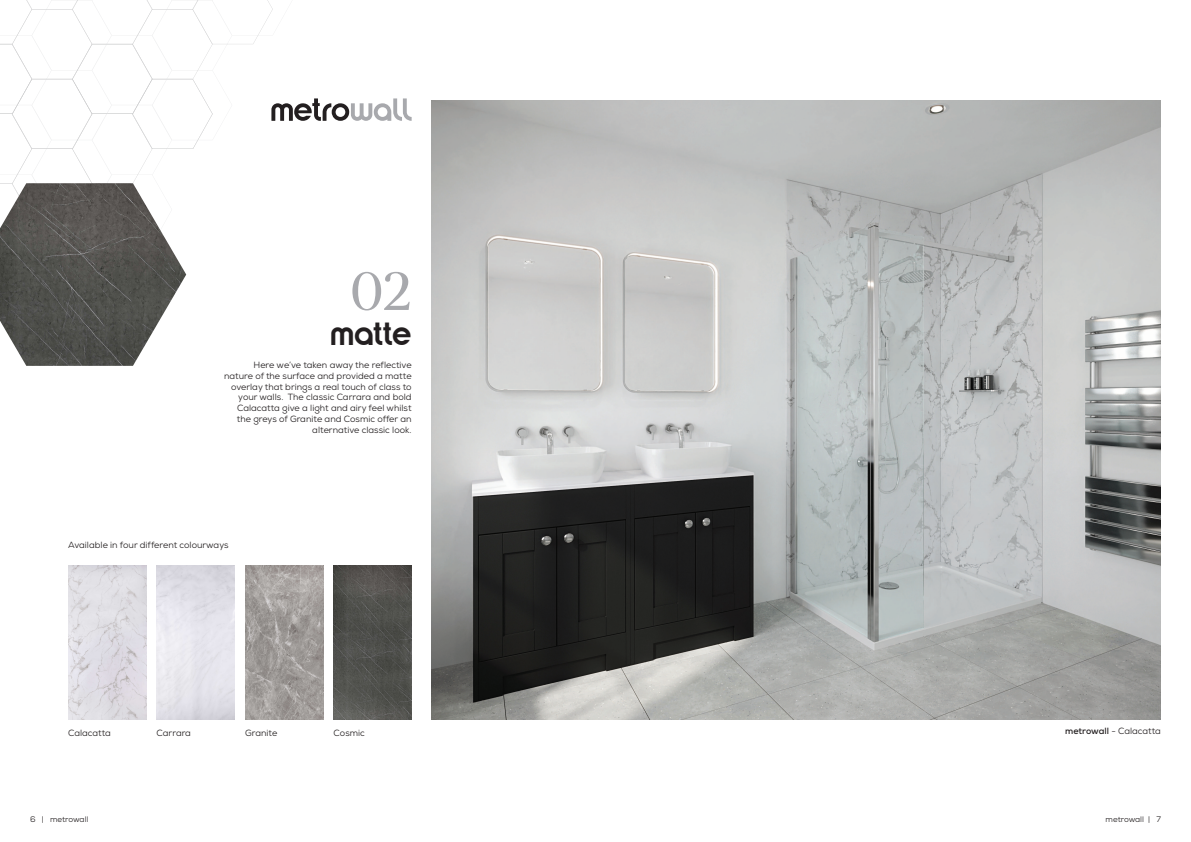
<style>
.page{position:relative;width:1191px;height:842px;background:#fff}
.page>*{position:absolute;margin:0;border:0;box-sizing:border-box;transform-origin:0 0}
.t1{font:500 53.7px "MADE Mirage";color:#a8a9ad}
.t2{font:700 27.6px "Yaro Rg";letter-spacing:-.03em;color:#231f20}
.t3{font:9px/10.8px "Nexa";color:#231f20;text-align:right}
.t4{font:8px "Nexa";letter-spacing:-.005em;color:#231f20}
.s1{font-weight:700}
</style>
<div class="page">
<img style="left:431px;top:100px;width:730px;height:619px">
<img style="left:68px;top:565px;width:78px;height:154px">
<img style="left:245px;top:565px;width:78px;height:154px">
<img style="left:334px;top:565px;width:77px;height:154px">
<svg style="left:0;top:0;width:411px;height:183px"></svg>
<img style="left:0;top:183px;width:186px;height:183px">
<h1 class="t1" style="left:351px;top:257px;width:62px">02</h1>
<h2 class="t2" style="left:330px;top:324px;width:83px">MATTE</h2>
<p class="t3" style="left:224px;top:361px;width:189px">Here we’ve taken away the reflective nature of the surface and provided a matte overlay that brings a real touch of class to your walls. The classic Carrara and bold Calacatta give a light and airy feel whilst the greys of Granite and Cosmic offer an alternative classic look.</p>
<p class="t3" style="left:68px;top:541px;width:162px">Available in four different colourways</p>
<p class="t3" style="left:68px;top:728px;width:44px">Calacatta</p>
<p class="t3" style="left:157px;top:728px;width:36px">Carrara</p>
<p class="t3" style="left:245px;top:728px;width:34px">Granite</p>
<p class="t3" style="left:334px;top:728px;width:33px">Cosmic</p>
<p class="t3" style="left:1065px;top:726px;width:97px"><span class="s1">metrowall</span> - Calacatta</p>
<p class="t4" style="left:30px;top:816px;width:60px">6 | metrowall</p>
<p class="t4" style="left:1105px;top:816px;width:57px">metrowall | 7</p>
</div>
